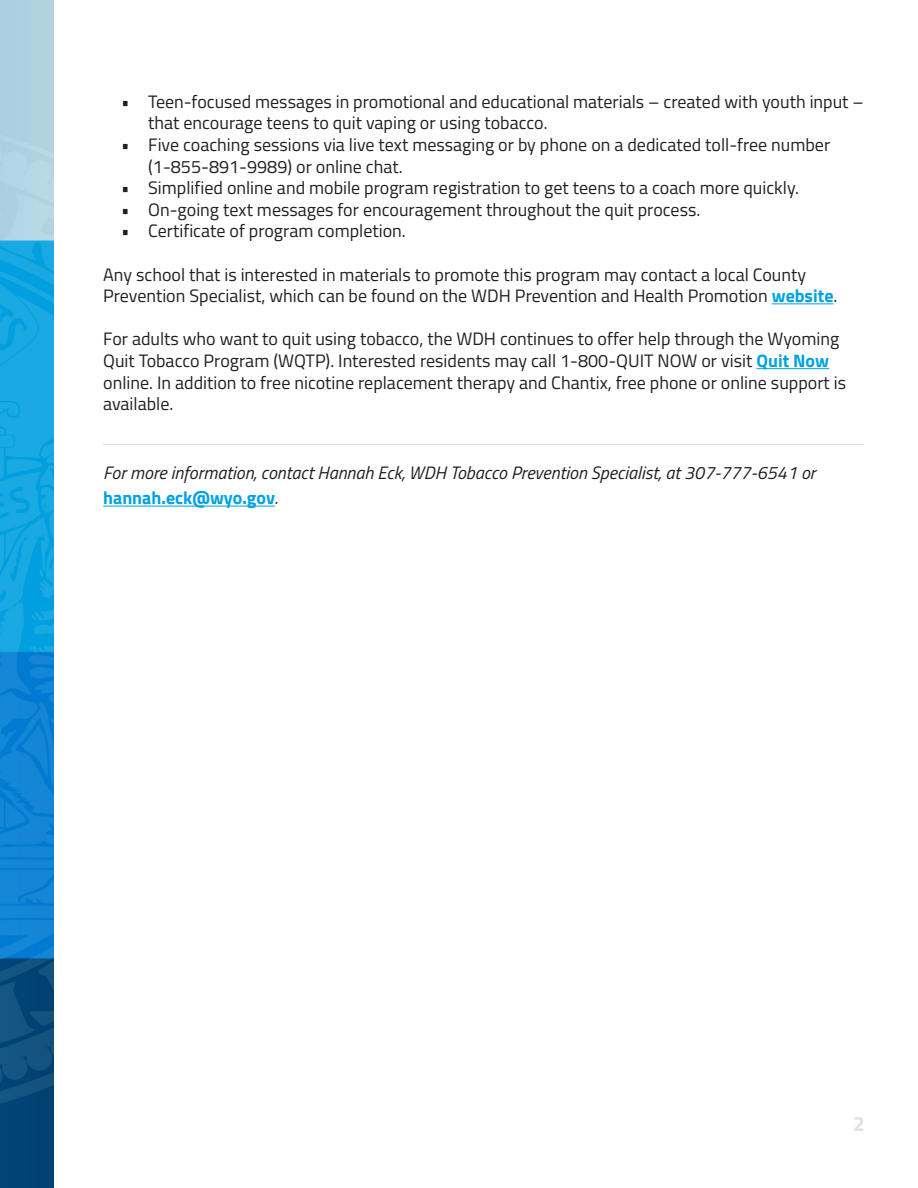
<style>
.page{position:relative;width:918px;height:1188px;background:#fff}
.page>*{position:absolute;margin:0;border:0;box-sizing:border-box;transform-origin:0 0}
.t1{font:700 21px "Titillium Web";color:#e1e1e1}
.t2{font:18px/21.6px "Titillium Web";color:#231f20}
.Contact_Info{font:italic 18px/25.5px "Titillium Web";color:#231f20}
.s1{font-weight:700;color:#00a2df}
.s2{font-weight:700;font-style:normal;color:#00a2df}
</style>
<div class="page">
<hr style="left:772px;top:304px;width:62px;height:1px;background:#00a2df">
<hr style="left:756px;top:368px;width:73px;height:1px;background:#00a2df">
<hr style="left:103px;top:444px;width:761px;height:1px;background:#dbdfe2">
<hr style="left:103px;top:506px;width:172px;height:1px;background:#00a2df">
<img style="left:0;top:0;width:54px;height:1188px">
<p class="t2" style="left:148px;top:90px;width:717px;text-indent:-27px">• Teen-focused messages in promotional and educational materials – created with youth input – that encourage teens to quit vaping or using tobacco.</p>
<p class="t2" style="left:148px;top:133px;width:684px;text-indent:-27px">• Five coaching sessions via live text messaging or by phone on a dedicated toll-free number (1-855-891-9989) or online chat.</p>
<p class="t2" style="left:121px;top:176px;width:679px">• Simplified online and mobile program registration to get teens to a coach more quickly.</p>
<p class="t2" style="left:121px;top:198px;width:581px">• On-going text messages for encouragement throughout the quit process.</p>
<p class="t2" style="left:121px;top:219px;width:286px">• Certificate of program completion.</p>
<p class="t2" style="left:103px;top:263px;width:736px">Any school that is interested in materials to promote this program may contact a local County<br>Prevention Specialist, which can be found on the WDH Prevention and Health Promotion <span class="s1">website</span>.</p>
<p class="t2" style="left:103px;top:327px;width:744px">For adults who want to quit using tobacco, the WDH continues to offer help through the Wyoming Quit Tobacco Program (WQTP). Interested residents may call 1-800-QUIT NOW or visit <span class="s1">Quit Now </span>online. In addition to free nicotine replacement therapy and Chantix, free phone or online support is available.</p>
<p class="Contact_Info" style="left:103px;top:459px;width:714px">For more information, contact Hannah Eck, WDH Tobacco Prevention Specialist, at 307-777-6541 or <span class="s2">hannah.eck@wyo.gov</span>.</p>
<p class="t1" style="left:853px;top:1107px;width:13px">2</p>
</div>
